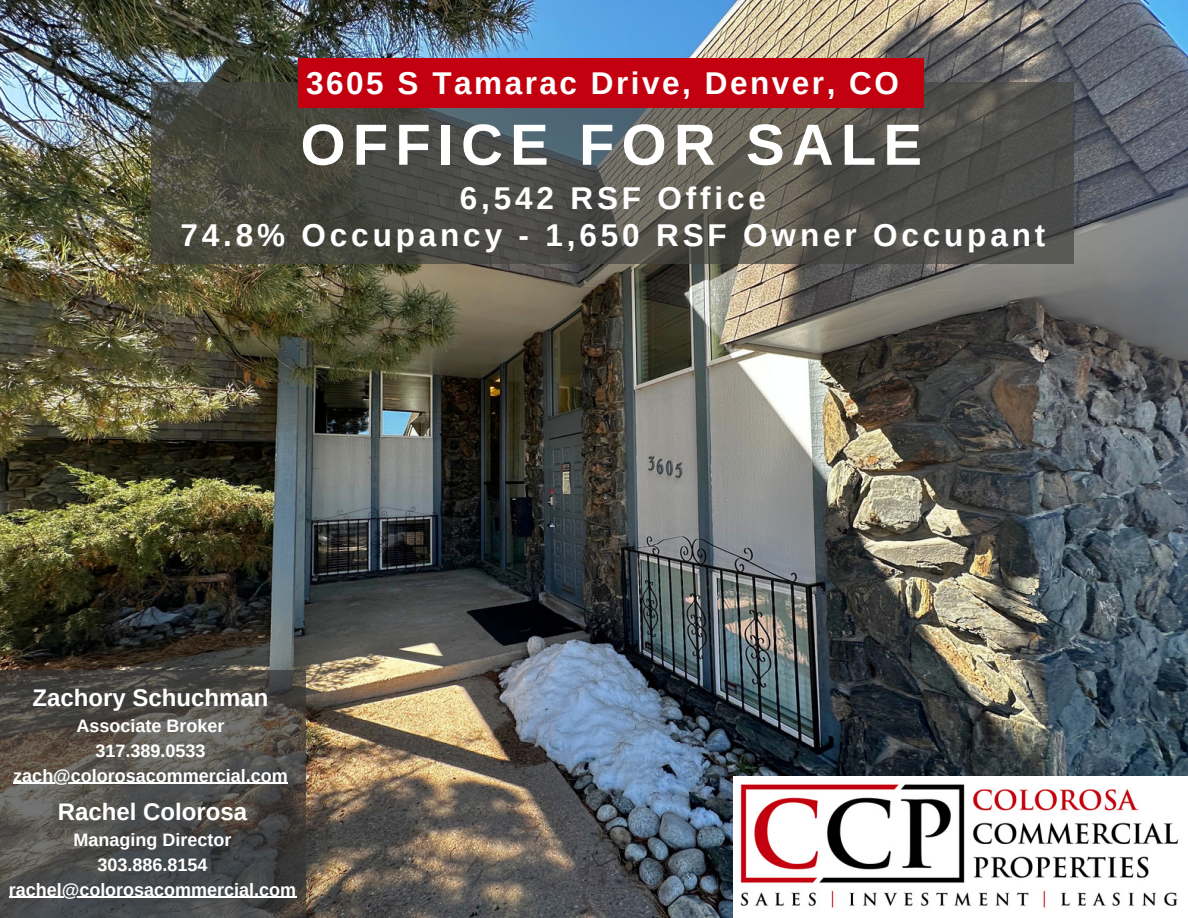
<style>
.page{position:relative;width:1188px;height:918px;background:#fff}
.page>*{position:absolute;margin:0;border:0;box-sizing:border-box;transform-origin:0 0}
.t1{font:700 58.05px "Arimo";letter-spacing:.125em;color:#fff}
.t2{font:700 31.5px/37.2px "Arimo";letter-spacing:.12em;color:#fff;text-align:center}
.t3{font:700 31.5px "Arimo";letter-spacing:.08em;color:#fff}
.t4{font:700 24px "Arimo";color:#fff}
.t5{font:700 18px "Arimo";color:#fff}
</style>
<div class="page">
<img style="left:0;top:0;width:1188px;height:918px">
<svg style="left:151px;top:83px;width:922px;height:181px;background:#4f4f4a"></svg>
<div style="left:298px;top:58px;width:626px;height:50px;background:#c20010"></div>
<img style="left:733px;top:776px;width:455px;height:142px">
<svg style="left:0;top:671px;width:305px;height:247px;background:#4f4e4b"></svg>
<hr style="left:9px;top:897px;width:287px;height:1px;background:#fff">
<hr style="left:13px;top:783px;width:275px;height:1px;background:#fff">
<h1 class="t3" style="left:306px;top:65px;width:594px">3605 S Tamarac Drive, Denver, CO</h1>
<p class="t1" style="left:301px;top:112px;width:623px">OFFICE FOR SALE</p>
<p class="t2" style="left:180px;top:179px;width:866px">6,542 RSF Office<br>74.8% Occupancy - 1,650 RSF Owner Occupant</p>
<p class="t4" style="left:33px;top:684px;width:237px">Zachory Schuchman</p>
<p class="t5" style="left:77px;top:716px;width:150px">Associate Broker</p>
<p class="t5" style="left:96px;top:741px;width:112px">317.389.0533</p>
<p class="t5" style="left:13px;top:765px;width:276px">zach@colorosacommercial.com</p>
<p class="t4" style="left:58px;top:798px;width:191px">Rachel Colorosa</p>
<p class="t5" style="left:74px;top:830px;width:159px">Managing Director</p>
<p class="t5" style="left:98px;top:854px;width:112px">303.886.8154</p>
<p class="t5" style="left:9px;top:879px;width:289px">rachel@colorosacommercial.com</p>
</div>
